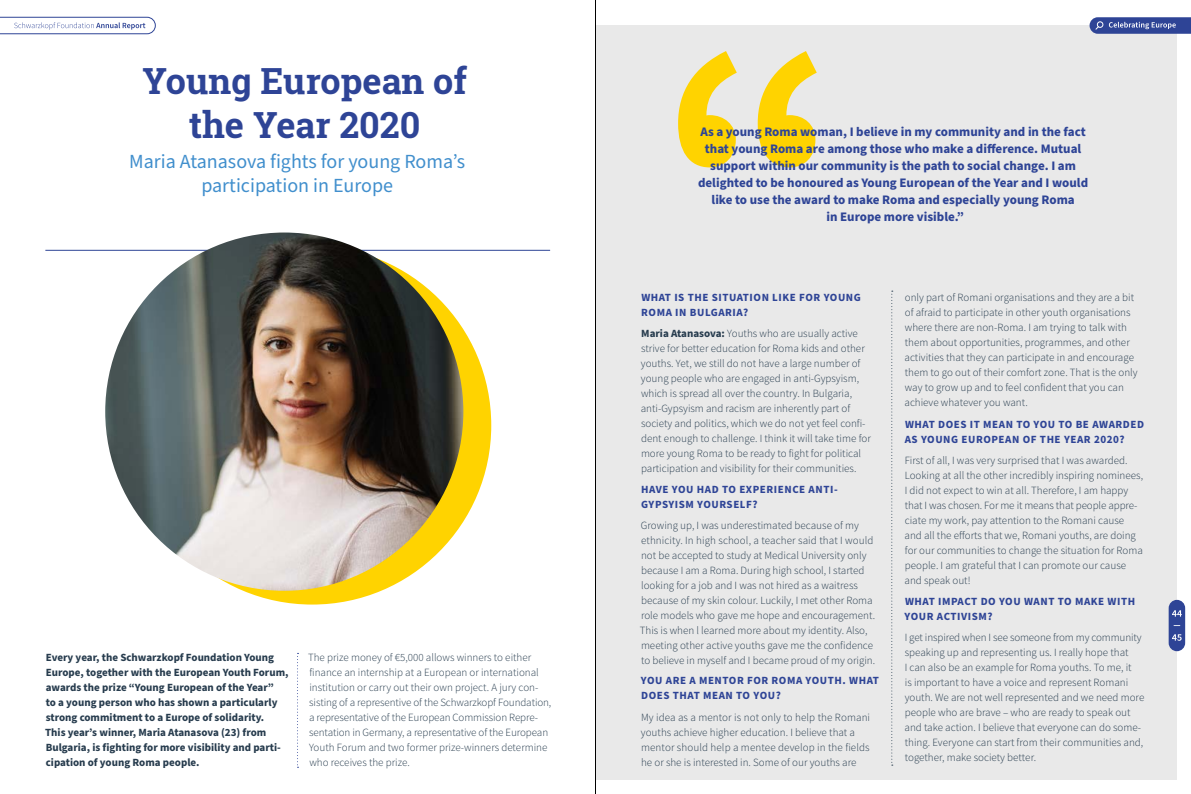
<style>
.page{position:relative;width:1191px;height:794px;background:#fff}
.page>*{position:absolute;margin:0;border:0;box-sizing:border-box;transform-origin:0 0}
.t1{font:700 36px/43.2px "Roboto Slab";color:#2e4496;text-align:center}
.t2{font:20px/24px "Source Sans Pro";color:#418fcd;text-align:center}
.t3{font:700 13px/17px "Source Sans Pro";color:#2e4496;text-align:center}
.t4{font:300 11px/15px "Source Sans Pro";color:#273c4e}
.t5{font:700 11px/15px "Source Sans Pro";color:#273c4e}
.t6{font:700 11px/15px "Source Sans Pro";letter-spacing:.05em;color:#2e4496}
.s1{font-weight:700}
</style>
<div class="page">
<div style="left:595px;top:26px;width:581px;height:754px;background:#e9e9e9"></div>
<svg style="left:297px;top:653px;width:1px;height:114px"></svg>
<hr style="left:45px;top:250px;width:505px;height:1px;background:#2e4496">
<div style="left:133px;top:246px;width:358px;height:358px;background:#ffd300;border-radius:50%"></div>
<img style="left:105px;top:232px;width:358px;height:359px;border-radius:179px">
<svg style="left:678px;top:51px;width:138px;height:116px"></svg>
<hr style="left:595px;top:0;width:1px;height:794px;background:#000">
<svg style="left:891px;top:291px;width:1px;height:474px"></svg>
<div style="left:1168px;top:600px;width:17px;height:51px;background:#2e4496;border-radius:8px"></div>
<svg style="left:1172px;top:634px;width:9px;height:7px"></svg>
<svg style="left:1172px;top:610px;width:9px;height:6px"></svg>
<svg style="left:1089px;top:17px;width:102px;height:17px;background:#4b5da4"></svg>
<svg style="left:0;top:17px;width:155px;height:17px"></svg>
<h1 class="t1" style="left:142px;top:59px;width:326px">Young European of the Year 2020</h1>
<h2 class="t2" style="left:129px;top:150px;width:337px">Maria Atanasova fights for young Roma’s participation in Europe</h2>
<p class="t5" style="left:45px;top:649px;width:245px">Every year, the Schwarzkopf Foundation Young Europe, together with the European Youth Forum, awards the prize “Young European of the Year”<br>to a young person who has shown a particularly strong commitment to a Europe of solidarity.<br>This year’s winner, Maria Atanasova (23) from Bulgaria, is fighting for more visibility and parti&shy;cipation of young Roma people.</p>
<p class="t4" style="left:308px;top:649px;width:245px">The prize money of €5,000 allows winners to either finance an internship at a European or international institution or carry out their own project. A jury con&shy;sisting of a representive of the Schwarzkopf Foundation, a representative of the European Commission Repre&shy;sentation in Germany, a representative of the European Youth Forum and two former prize-winners determine who receives the prize.</p>
<p class="t3" style="left:698px;top:123px;width:391px">As a young Roma woman, I believe in my community and in the fact that young Roma are among those who make a difference. Mutual support within our community is the path to social change. I am delighted to be honoured as Young European of the Year and I would like to use the award to make Roma and especially young Roma<br>in Europe more visible.”</p>
<p class="t6" style="left:641px;top:290px;width:221px">WHAT IS THE SITUATION LIKE FOR YOUNG<br>ROMA IN BULGARIA?</p>
<p class="t4" style="left:641px;top:326px;width:231px"><span class="s1">Maria Atanasova:</span> Youths who are usually active strive for better education for Roma kids and other youths. Yet, we still do not have a large number of young people who are engaged in anti-Gypsyism, which is spread all over the country. In Bulgaria, anti-Gypsyism and racism are inherently part of society and politics, which we do not yet feel confi&shy;dent enough to challenge. I think it will take time for more young Roma to be ready to fight for political participation and visibility for their communities.</p>
<p class="t6" style="left:641px;top:482px;width:198px">HAVE YOU HAD TO EXPERIENCE ANTI-<br>GYPSYISM YOURSELF?</p>
<p class="t4" style="left:640px;top:517px;width:237px">Growing up, I was underestimated because of my ethnicity. In high school, a teacher said that I would not be accepted to study at Medical University only because I am a Roma. During high school, I started looking for a job and I was not hired as a waitress because of my skin colour. Luckily, I met other Roma role models who gave me hope and encouragement.<br>This is when l learned more about my identity. Also, meeting other active youths gave me the confidence to believe in myself and I became proud of my origin.</p>
<p class="t6" style="left:641px;top:673px;width:239px">YOU ARE A MENTOR FOR ROMA YOUTH. WHAT<br>DOES THAT MEAN TO YOU?</p>
<p class="t4" style="left:641px;top:709px;width:231px">My idea as a mentor is not only to help the Romani youths achieve higher education. I believe that a mentor should help a mentee develop in the fields he or she is interested in. Some of our youths are</p>
<p class="t4" style="left:904px;top:290px;width:235px">only part of Romani organisations and they are a bit of afraid to participate in other youth organisations where there are non-Roma. I am trying to talk with them about opportunities, programmes, and other activities that they can participate in and encourage them to go out of their comfort zone. That is the only way to grow up and to feel confident that you can achieve whatever you want.</p>
<p class="t6" style="left:904px;top:416px;width:241px">WHAT DOES IT MEAN TO YOU TO BE AWARDED<br>AS YOUNG EUROPEAN OF THE YEAR 2020?</p>
<p class="t4" style="left:904px;top:453px;width:240px">First of all, I was very surprised that I was awarded.<br>Looking at all the other incredibly inspiring nominees, I did not expect to win at all. Therefore, I am happy that I was chosen. For me it means that people appre&shy;ciate my work, pay attention to the Romani cause and all the efforts that we, Romani youths, are doing for our communities to change the situation for Roma people. I am grateful that I can promote our cause and speak out!</p>
<p class="t6" style="left:904px;top:594px;width:232px">WHAT IMPACT DO YOU WANT TO MAKE WITH<br>YOUR ACTIVISM?</p>
<p class="t4" style="left:904px;top:630px;width:241px">I get inspired when I see someone from my community speaking up and representing us. I really hope that<br>I can also be an example for Roma youths. To me, it<br>is important to have a voice and represent Romani youth. We are not well represented and we need more people who are brave – who are ready to speak out and take action. I believe that everyone can do some&shy;thing. Everyone can start from their communities and, together, make society better.</p>
</div>
